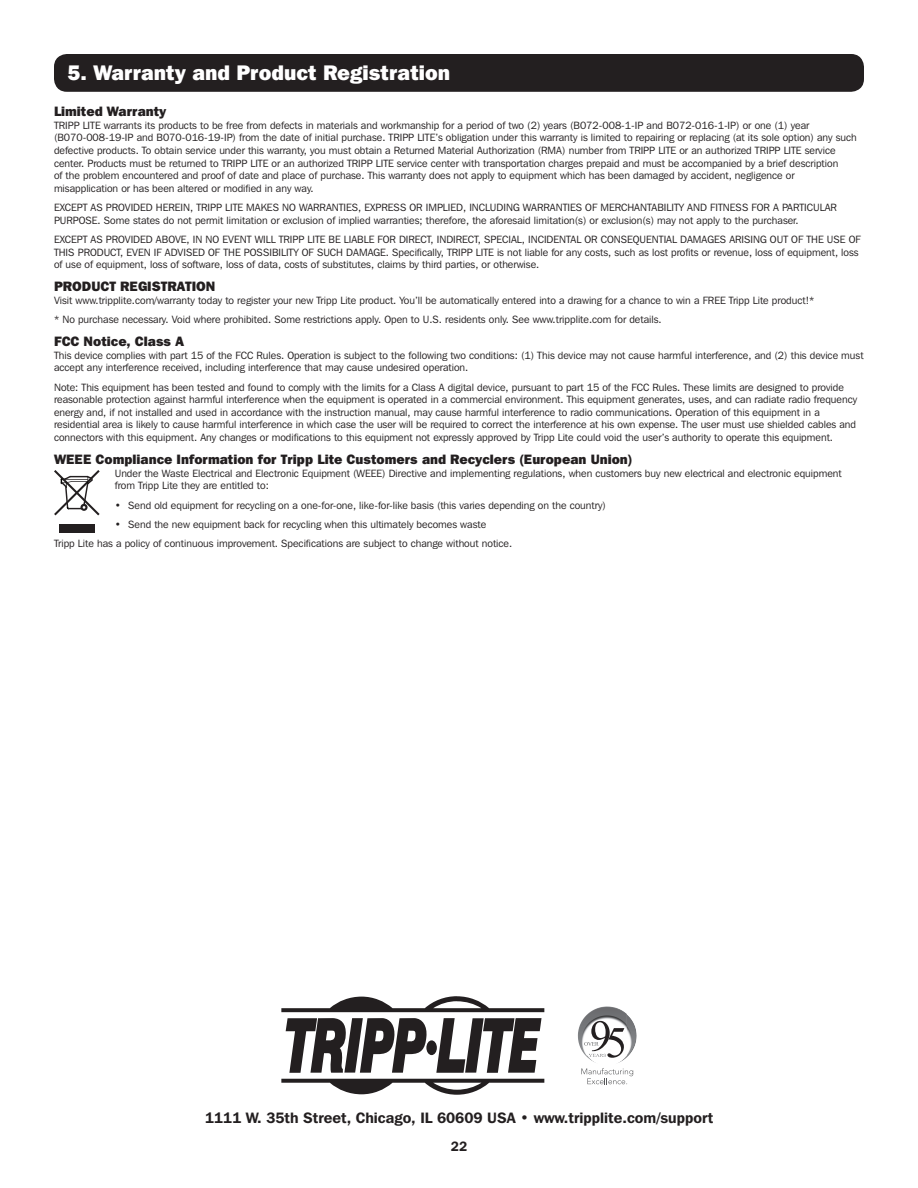
<style>
.page{position:relative;width:918px;height:1188px;background:#fff}
.page>*{position:absolute;margin:0;border:0;box-sizing:border-box;transform-origin:0 0}
.t1{font:800 21px "Franklin Gothic IT Cby BT";color:#fff}
.t2{font:600 15px "Franklin Gothic IT Cby BT";color:#231f20}
.t3{font:800 13.5px "Franklin Gothic IT Cby BT";color:#231f20}
.t4{font:600 13.5px "Franklin Gothic IT Cby BT";color:#231f20}
.DescriptionA{font:10.5px/12.6px "Franklin Gothic IT Cby BT";color:#231f20}
</style>
<div class="page">
<div style="left:54px;top:54px;width:810px;height:38px;background:#231f20;border-radius:13px"></div>
<div style="left:59px;top:524px;width:35px;height:8px;background:#231f20"></div>
<svg style="left:54px;top:470px;width:46px;height:45px"></svg>
<div style="left:426px;top:1040px;width:11px;height:15px;background:#231f20;border-radius:50%"></div>
<svg style="left:286px;top:1018px;width:141px;height:55px"></svg>
<svg style="left:436px;top:1018px;width:106px;height:55px"></svg>
<svg style="left:281px;top:996px;width:263px;height:16px"></svg>
<svg style="left:281px;top:1079px;width:263px;height:16px"></svg>
<img style="left:581px;top:1006px;width:25px;height:17px">
<img style="left:627px;top:1019px;width:10px;height:38px">
<svg style="left:581px;top:1068px;width:52px;height:16px"></svg>
<svg style="left:584px;top:1021px;width:40px;height:37px"></svg>
<p class="t1" style="left:68px;top:59px;width:384px">5. Warranty and Product Registration</p>
<p class="t3" style="left:54px;top:103px;width:114px">Limited Warranty</p>
<p class="DescriptionA" style="left:54px;top:119px;width:804px">TRIPP LITE warrants its products to be free from defects in materials and workmanship for a period of two (2) years (B072-008-1-IP and B072-016-1-IP) or one (1) year (B070-008-19-IP and B070-016-19-IP) from the date of initial purchase. TRIPP LITE’s obligation under this warranty is limited to repairing or replacing (at its sole option) any such defective products. To obtain service under this warranty, you must obtain a Returned Material Authorization (RMA) number from TRIPP LITE or an authorized TRIPP LITE service center. Products must be returned to TRIPP LITE or an authorized TRIPP LITE service center with transportation charges prepaid and must be accompanied by a brief description<br>of the problem encountered and proof of date and place of purchase. This warranty does not apply to equipment which has been damaged by accident, negligence or misapplication or has been altered or modified in any way.</p>
<p class="DescriptionA" style="left:54px;top:201px;width:784px">EXCEPT AS PROVIDED HEREIN, TRIPP LITE MAKES NO WARRANTIES, EXPRESS OR IMPLIED, INCLUDING WARRANTIES OF MERCHANTABILITY AND FITNESS FOR A PARTICULAR<br>PURPOSE. Some states do not permit limitation or exclusion of implied warranties; therefore, the aforesaid limitation(s) or exclusion(s) may not apply to the purchaser.</p>
<p class="DescriptionA" style="left:54px;top:233px;width:808px">EXCEPT AS PROVIDED ABOVE, IN NO EVENT WILL TRIPP LITE BE LIABLE FOR DIRECT, INDIRECT, SPECIAL, INCIDENTAL OR CONSEQUENTIAL DAMAGES ARISING OUT OF THE USE OF<br>THIS PRODUCT, EVEN IF ADVISED OF THE POSSIBILITY OF SUCH DAMAGE. Specifically, TRIPP LITE is not liable for any costs, such as lost profits or revenue, loss of equipment, loss of use of equipment, loss of software, loss of data, costs of substitutes, claims by third parties, or otherwise.</p>
<p class="t3" style="left:54px;top:278px;width:163px">PRODUCT REGISTRATION</p>
<p class="DescriptionA" style="left:54px;top:294px;width:762px">Visit www.tripplite.com/warranty today to register your new Tripp Lite product. You’ll be automatically entered into a drawing for a chance to win a FREE Tripp Lite product!*</p>
<p class="DescriptionA" style="left:54px;top:313px;width:609px">* No purchase necessary. Void where prohibited. Some restrictions apply. Open to U.S. residents only. See www.tripplite.com for details.</p>
<p class="t3" style="left:54px;top:333px;width:131px">FCC Notice, Class A</p>
<p class="DescriptionA" style="left:54px;top:349px;width:811px">This device complies with part 15 of the FCC Rules. Operation is subject to the following two conditions: (1) This device may not cause harmful interference, and (2) this device must accept any interference received, including interference that may cause undesired operation.</p>
<p class="DescriptionA" style="left:54px;top:380px;width:805px">Note: This equipment has been tested and found to comply with the limits for a Class A digital device, pursuant to part 15 of the FCC Rules. These limits are designed to provide reasonable protection against harmful interference when the equipment is operated in a commercial environment. This equipment generates, uses, and can radiate radio frequency energy and, if not installed and used in accordance with the instruction manual, may cause harmful interference to radio communications. Operation of this equipment in a residential area is likely to cause harmful interference in which case the user will be required to correct the interference at his own expense. The user must use shielded cables and connectors with this equipment. Any changes or modifications to this equipment not expressly approved by Tripp Lite could void the user’s authority to operate this equipment.</p>
<p class="t3" style="left:54px;top:451px;width:580px">WEEE Compliance Information for Tripp Lite Customers and Recyclers (European Union)</p>
<p class="DescriptionA" style="left:115px;top:466px;width:729px">Under the Waste Electrical and Electronic Equipment (WEEE) Directive and implementing regulations, when customers buy new electrical and electronic equipment from Tripp Lite they are entitled to:</p>
<p class="DescriptionA" style="left:115px;top:498px;width:493px">• Send old equipment for recycling on a one-for-one, like-for-like basis (this varies depending on the country)</p>
<p class="DescriptionA" style="left:115px;top:518px;width:373px">• Send the new equipment back for recycling when this ultimately becomes waste</p>
<p class="DescriptionA" style="left:54px;top:537px;width:460px">Tripp Lite has a policy of continuous improvement. Specifications are subject to change without notice.</p>
<p class="t2" style="left:205px;top:1108px;width:510px">1111 W. 35th Street, Chicago, IL 60609 USA • www.tripplite.com/support</p>
<p class="t4" style="left:451px;top:1138px;width:18px">22</p>
</div>
